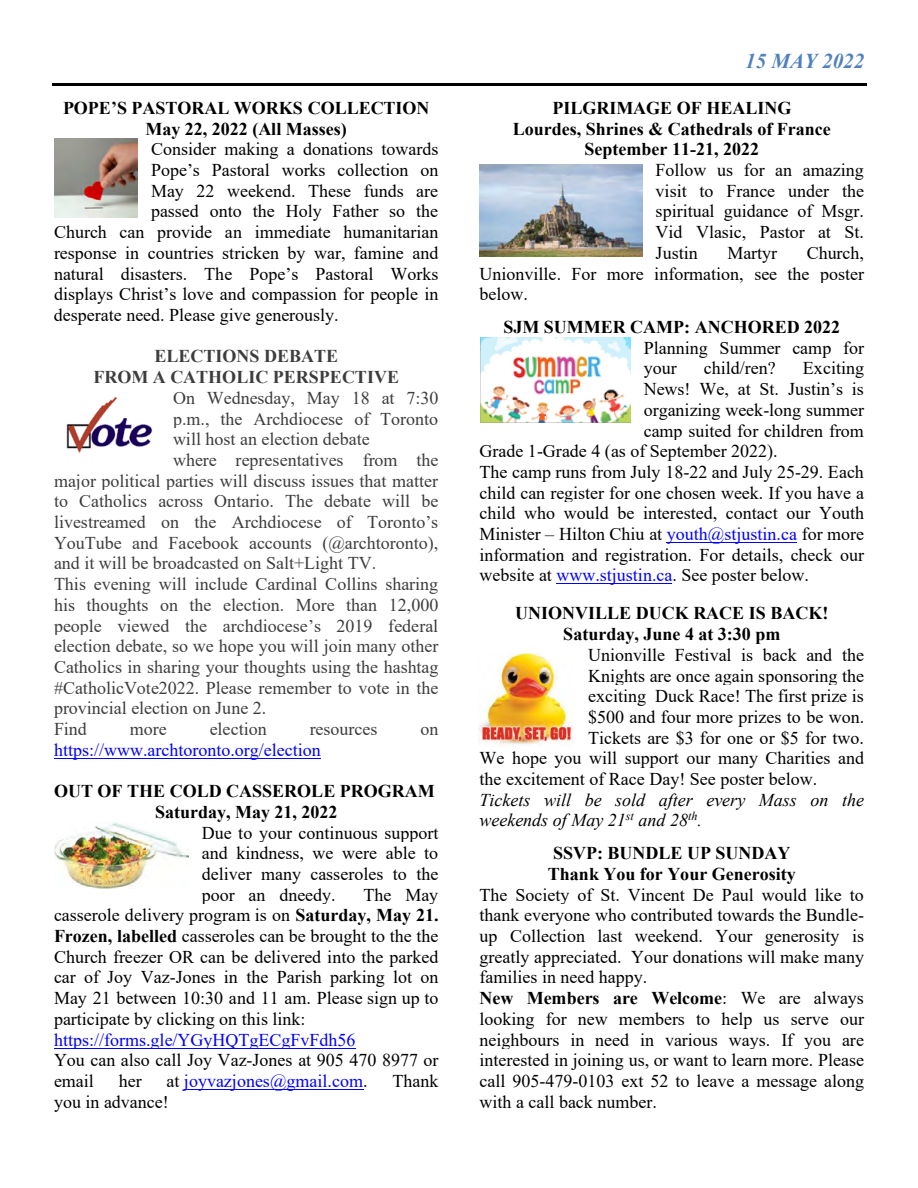
<style>
.page{position:relative;width:918px;height:1188px;background:#fff}
.page>*{position:absolute;margin:0;border:0;box-sizing:border-box;transform-origin:0 0}
.t1{font:italic 700 21px "Times New Roman";color:#4f81bd}
.t2{font:18px/20.7px "Times New Roman";color:#000;text-align:justify}
.t3{font:18px "Times New Roman";color:#3d3d3e}
.t4{font:700 18px/20.7px "Times New Roman";color:#000;text-align:center}
.t5{font:18px "Times New Roman";color:#00f}
.t6{font:italic 18px/20.7px "Times New Roman";color:#000}
.t7{font:700 18px/20.7px "Times New Roman";color:#3d3d3e;text-align:center}
.s1{font-weight:700}
.s2{color:#000}
.s3{color:#00f}
</style>
<div class="page">
<hr style="left:52px;top:83px;width:814px;height:2px;background:#000">
<img style="left:54px;top:822px;width:134px;height:67px">
<img style="left:480px;top:337px;width:150px;height:86px">
<img style="left:66px;top:396px;width:87px;height:57px">
<img style="left:478px;top:654px;width:95px;height:91px">
<img style="left:480px;top:165px;width:162px;height:91px">
<img style="left:54px;top:139px;width:83px;height:79px">
<hr style="left:54px;top:758px;width:267px;height:1px;background:#00f">
<hr style="left:54px;top:1048px;width:302px;height:1px;background:#00f">
<hr style="left:184px;top:1089px;width:179px;height:1px;background:#00f">
<hr style="left:667px;top:542px;width:130px;height:1px;background:#00f">
<hr style="left:556px;top:583px;width:116px;height:1px;background:#00f">
<p class="t4" style="left:63px;top:97px;width:368px">POPE’S PASTORAL WORKS COLLECTION<br>May 22, 2022 (All Masses)</p>
<p class="t2" style="left:151px;top:138px;width:289px">Consider making a donations towards</p>
<p class="t2" style="left:151px;top:159px;width:289px">Pope’s Pastoral works collection on</p>
<p class="t2" style="left:151px;top:180px;width:289px">May 22 weekend. These funds are</p>
<p class="t2" style="left:151px;top:201px;width:289px">passed onto the Holy Father so the</p>
<p class="t2" style="left:54px;top:221px;width:386px">Church can provide an immediate humanitarian</p>
<p class="t2" style="left:54px;top:242px;width:386px">response in countries stricken by war, famine and</p>
<p class="t2" style="left:54px;top:263px;width:386px">natural disasters. The Pope’s Pastoral Works</p>
<p class="t2" style="left:54px;top:283px;width:386px">displays Christ’s love and compassion for people in</p>
<p class="t2" style="left:54px;top:304px;width:286px">desperate need. Please give generously.</p>
<p class="t7" style="left:93px;top:345px;width:307px">ELECTIONS DEBATE<br>FROM A CATHOLIC PERSPECTIVE</p>
<p class="t3" style="left:173px;top:385px;width:267px">On Wednesday, May 18 at 7:30</p>
<p class="t3" style="left:173px;top:406px;width:267px">p.m., the Archdiocese of Toronto</p>
<p class="t3" style="left:173px;top:426px;width:198px">will host an election debate</p>
<p class="t3" style="left:173px;top:447px;width:267px">where representatives from the</p>
<p class="t3" style="left:54px;top:468px;width:386px">major political parties will discuss issues that matter</p>
<p class="t3" style="left:54px;top:489px;width:386px">to Catholics across Ontario. The debate will be</p>
<p class="t3" style="left:54px;top:509px;width:386px">livestreamed on the Archdiocese of Toronto’s</p>
<p class="t3" style="left:54px;top:530px;width:386px">YouTube and Facebook accounts (@archtoronto),</p>
<p class="t3" style="left:54px;top:551px;width:324px">and it will be broadcasted on Salt+Light TV.</p>
<p class="t3" style="left:54px;top:571px;width:386px">This evening will include Cardinal Collins sharing</p>
<p class="t3" style="left:54px;top:592px;width:386px">his thoughts on the election. More than 12,000</p>
<p class="t3" style="left:54px;top:613px;width:386px">people viewed the archdiocese’s 2019 federal</p>
<p class="t3" style="left:54px;top:634px;width:386px">election debate, so we hope you will join many other</p>
<p class="t3" style="left:54px;top:654px;width:386px">Catholics in sharing your thoughts using the hashtag</p>
<p class="t3" style="left:54px;top:675px;width:386px">#CatholicVote2022. Please remember to vote in the</p>
<p class="t3" style="left:54px;top:696px;width:214px">provincial election on June 2.</p>
<p class="t3" style="left:54px;top:716px;width:34px">Find</p>
<p class="t3" style="left:130px;top:716px;width:38px">more</p>
<p class="t3" style="left:210px;top:716px;width:59px">election</p>
<p class="t3" style="left:310px;top:716px;width:69px">resources</p>
<p class="t3" style="left:420px;top:716px;width:19px">on</p>
<p class="t5" style="left:54px;top:737px;width:268px">https://www.archtoronto.org/election</p>
<p class="t4" style="left:54px;top:780px;width:382px">OUT OF THE COLD CASSEROLE PROGRAM<br>Saturday, May 21, 2022</p>
<p class="t2" style="left:202px;top:822px;width:238px">Due to your continuous support and kindness, we were able to deliver many casseroles to the poor an dneedy.</p>
<p class="t2" style="left:54px;top:884px;width:386px;text-indent:309px">The May casserole delivery program is on <span class="s1">Saturday, May 21.<br>Frozen, labelled</span> casseroles can be brought to the the Church freezer OR can be delivered into the parked car of Joy Vaz-Jones in the Parish parking lot on May 21 between 10:30 and 11 am. Please sign up to participate by clicking on this link:</p>
<p class="t5" style="left:54px;top:1027px;width:303px">https://forms.gle/YGyHQTgECgFvFdh56</p>
<p class="t2" style="left:54px;top:1049px;width:386px">You can also call Joy Vaz-Jones at 905 470 8977 or email</p>
<p class="t2" style="left:119px;top:1070px;width:24px">her</p>
<p class="t5" style="left:167px;top:1068px;width:203px"><span class="s2">at</span> joyvazjones@gmail.com<span class="s2">.</span></p>
<p class="t2" style="left:392px;top:1070px;width:48px">Thank</p>
<p class="t2" style="left:54px;top:1091px;width:116px">you in advance!</p>
<p class="t1" style="left:745px;top:47px;width:121px">15 MAY 2022</p>
<p class="t4" style="left:513px;top:97px;width:319px">PILGRIMAGE OF HEALING<br>Lourdes, Shrines &amp; Cathedrals of France<br>September 11-21, 2022</p>
<p class="t2" style="left:656px;top:159px;width:210px">Follow us for an amazing visit to France under the spiritual guidance of Msgr.<br>Vid Vlasic, Pastor at St.<br>Justin</p>
<p class="t2" style="left:480px;top:242px;width:386px;text-indent:327px">Church, Unionville. For more information, see the poster below.</p>
<p class="t4" style="left:503px;top:316px;width:338px">SJM SUMMER CAMP: ANCHORED 2022</p>
<p class="t2" style="left:644px;top:337px;width:222px">Planning Summer camp for your</p>
<p class="t2" style="left:727px;top:242px;width:51px">Martyr</p>
<p class="t2" style="left:704px;top:358px;width:73px">child/ren?</p>
<p class="t2" style="left:803px;top:358px;width:63px">Exciting</p>
<p class="t2" style="left:644px;top:378px;width:222px">News! We, at St. Justin’s is</p>
<p class="t2" style="left:644px;top:399px;width:222px">organizing week-long summer</p>
<p class="t2" style="left:644px;top:420px;width:222px">camp suited for children from</p>
<p class="t2" style="left:480px;top:440px;width:300px">Grade 1-Grade 4 (as of September 2022).</p>
<p class="t2" style="left:480px;top:461px;width:386px">The camp runs from July 18-22 and July 25-29. Each</p>
<p class="t2" style="left:480px;top:482px;width:386px">child can register for one chosen week. If you have a</p>
<p class="t2" style="left:480px;top:502px;width:386px">child who would be interested, contact our Youth</p>
<p class="t2" style="left:480px;top:523px;width:386px">Minister – Hilton Chiu at <span class="s3">youth@stjustin.ca</span> for more</p>
<p class="t2" style="left:480px;top:544px;width:386px">information and registration. For details, check our</p>
<p class="t2" style="left:480px;top:565px;width:331px">website at <span class="s3">www.stjustin.ca</span>. See poster below.</p>
<p class="t4" style="left:515px;top:603px;width:315px">UNIONVILLE DUCK RACE IS BACK!<br>Saturday, June 4 at 3:30 pm</p>
<p class="t2" style="left:588px;top:644px;width:277px">Unionville Festival is back and the</p>
<p class="t2" style="left:588px;top:665px;width:277px">Knights are once again sponsoring the</p>
<p class="t2" style="left:588px;top:685px;width:277px">exciting Duck Race! The first prize is</p>
<p class="t2" style="left:588px;top:706px;width:278px">$500 and four more prizes to be won.</p>
<p class="t2" style="left:588px;top:727px;width:277px">Tickets are $3 for one or $5 for two.</p>
<p class="t2" style="left:480px;top:747px;width:386px">We hope you will support our many Charities and</p>
<p class="t2" style="left:480px;top:768px;width:339px">the excitement of Race Day! See poster below.</p>
<p class="t6" style="left:480px;top:789px;width:386px">Tickets will be sold after every Mass on the weekends of May 21<sup>st</sup> and 28<sup>th</sup>.</p>
<p class="t4" style="left:548px;top:842px;width:249px;text-align:left">SSVP: BUNDLE UP SUNDAY<br>Thank You for Your Generosity</p>
<p class="t2" style="left:480px;top:884px;width:386px;text-align:left">The Society of St. Vincent De Paul would like to thank everyone who contributed towards the Bundle&shy;up Collection last weekend. Your generosity is greatly appreciated. Your donations will make many families in need happy.<br><span class="s1">New Members are Welcome</span>: We are always looking for new members to help us serve our neighbours in need in various ways. If you are interested in joining us, or want to learn more. Please call 905-479-0103 ext 52 to leave a message along with a call back number.</p>
</div>
